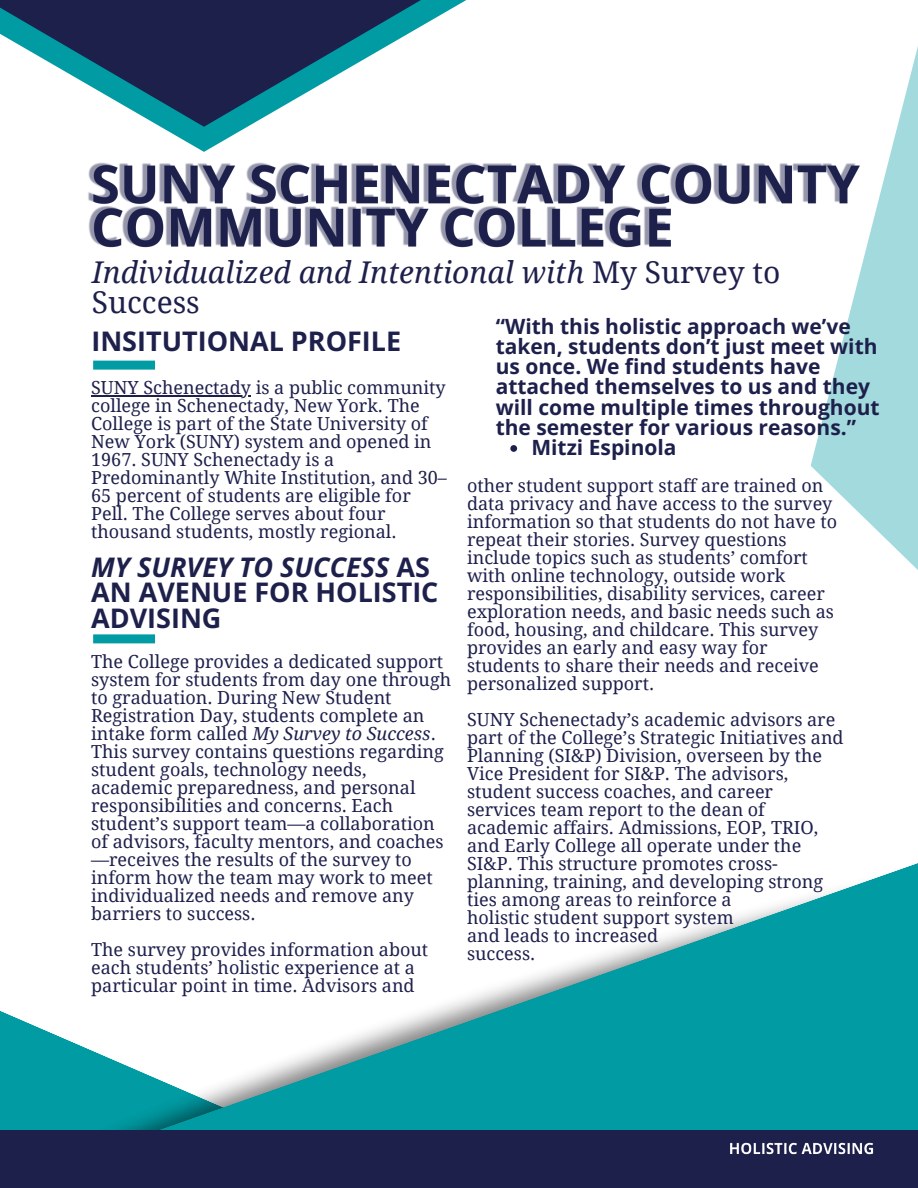
<style>
.page{position:relative;width:918px;height:1188px;background:#fff}
.page>*{position:absolute;margin:0;border:0;box-sizing:border-box;transform-origin:0 0}
.t1{font:italic 30px/29.2px "Droid Serif";color:#1e204c}
.t2{font:700 27px/25.8px "Open Sans";color:#1e204c}
.t3{font:700 21px/20.2px "Open Sans";color:#1e204c}
.t4{font:18px/18px "Droid Serif";color:#1e204c}
.s1{font-style:normal}
.s2{font-style:italic}
</style>
<div class="page">
<svg style="left:0;top:892px;width:918px;height:238px;fill:#009ba3"></svg>
<svg style="left:161px;top:127px;width:86px;height:15px"></svg>
<svg style="left:0;top:0;width:466px;height:127px"></svg>
<div style="left:0;top:1130px;width:918px;height:58px;background:#1e204c"></div>
<hr style="left:91px;top:395px;width:160px;height:2px;background:#1e204c">
<img style="left:730px;top:1142px;width:144px;height:13px">
<img style="left:88px;top:142px;width:723px;height:106px">
<div style="left:93px;top:361px;width:62px;height:9px;background:#009ba3"></div>
<div style="left:93px;top:634px;width:62px;height:9px;background:#009ba3"></div>
<svg style="left:811px;top:46px;width:107px;height:846px"></svg>
<svg style="left:510px;top:445px;width:7px;height:7px"></svg>
<p class="t1" style="left:92px;top:258px;width:690px">Individualized and Intentional with <span class="s1">My Survey to<br>Success</span></p>
<p class="t2" style="left:91px;top:327px;width:311px">INSITUTIONAL PROFILE</p>
<p class="t4" style="left:91px;top:379px;width:357px">SUNY Schenectady is a public community college in Schenectady, New York. The College is part of the State University of New York (SUNY) system and opened in 1967. SUNY Schenectady is a Predominantly White Institution, and 30– 65 percent of students are eligible for Pell. The College serves about four thousand students, mostly regional.</p>
<p class="t2" style="left:91px;top:553px;width:349px"><span class="s2">MY SURVEY TO SUCCESS</span> AS<br>AN AVENUE FOR HOLISTIC<br>ADVISING</p>
<p class="t4" style="left:91px;top:652px;width:361px">The College provides a dedicated support system for students from day one through to graduation. During New Student Registration Day, students complete an intake form called <span class="s2">My Survey to Success</span>.<br>This survey contains questions regarding student goals, technology needs, academic preparedness, and personal responsibilities and concerns. Each student’s support team—a collaboration of advisors, faculty mentors, and coaches —receives the results of the survey to inform how the team may work to meet individualized needs and remove any barriers to success.</p>
<p class="t4" style="left:91px;top:940px;width:339px">The survey provides information about each students’ holistic experience at a particular point in time. Advisors and</p>
<p class="t3" style="left:496px;top:315px;width:385px">“With this holistic approach we’ve taken, students don’t just meet with us once. We find students have attached themselves to us and they will come multiple times throughout the semester for various reasons.”</p>
<p class="t3" style="left:531px;top:437px;width:147px">Mitzi Espinola</p>
<p class="t4" style="left:467px;top:477px;width:372px">other student support staff are trained on data privacy and have access to the survey information so that students do not have to repeat their stories. Survey questions include topics such as students’ comfort with online technology, outside work responsibilities, disability services, career exploration needs, and basic needs such as food, housing, and childcare. This survey provides an early and easy way for</p>
<p class="t4" style="left:467px;top:657px;width:353px">students to share their needs and receive personalized support.</p>
<p class="t4" style="left:467px;top:711px;width:378px">SUNY Schenectady’s academic advisors are part of the College’s Strategic Initiatives and Planning (SI&amp;P) Division, overseen by the Vice President for SI&amp;P. The advisors, student success coaches, and career services team report to the dean of academic affairs. Admissions, EOP, TRIO, and Early College all operate under the SI&amp;P. This structure promotes cross&shy;planning, training, and developing strong ties among areas to reinforce a</p>
<p class="t4" style="left:467px;top:909px;width:268px">holistic student support system</p>
<p class="t4" style="left:467px;top:927px;width:193px">and leads to increased</p>
<p class="t4" style="left:467px;top:945px;width:70px">success.</p>
</div>
